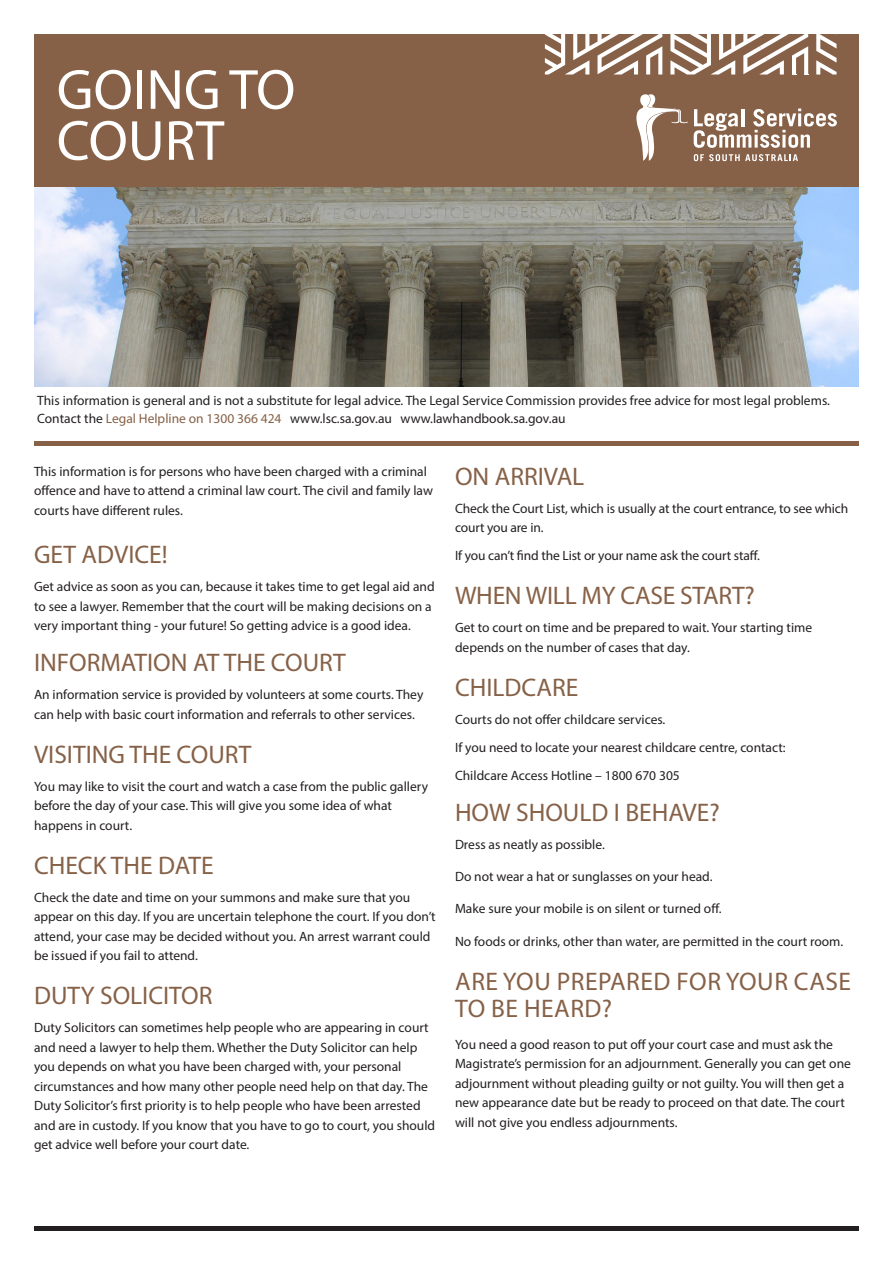
<style>
.page{position:relative;width:893px;height:1263px;background:#fff}
.page>*{position:absolute;margin:0;border:0;box-sizing:border-box;transform-origin:0 0}
.t1{font:57px/51px "Myriad Pro";color:#fff}
.t2{font:25.5px "Myriad Pro";color:#866147}
.t3{font:25.5px/27px "Myriad Pro";letter-spacing:.02em;color:#866147}
.t4{font:13.5px/19.5px "Myriad Pro";color:#231f20}
.s1{color:#866147}
</style>
<div class="page">
<div style="left:34px;top:34px;width:825px;height:153px;background:#866147"></div>
<hr style="left:34px;top:1227px;width:825px;height:4px;background:#231f20">
<hr style="left:34px;top:441px;width:825px;height:4px;background:#866147">
<svg style="left:694px;top:108px;width:143px;height:40px"></svg>
<svg style="left:694px;top:154px;width:104px;height:7px"></svg>
<svg style="left:636px;top:94px;width:52px;height:67px"></svg>
<svg style="left:545px;top:34px;width:117px;height:41px"></svg>
<svg style="left:816px;top:34px;width:21px;height:41px"></svg>
<svg style="left:670px;top:34px;width:138px;height:41px"></svg>
<img style="left:34px;top:187px;width:825px;height:199px">
<p class="t1" style="left:57px;top:63px;width:240px">GOING TO<br>COURT</p>
<p class="t4" style="left:37px;top:391px;width:794px;line-height:18px">This information is general and is not a substitute for legal advice. The Legal Service Commission provides free advice for most legal problems.<br>Contact the <span class="s1">Legal Helpline on 1300 366 424</span> www.lsc.sa.gov.au www.lawhandbook.sa.gov.au</p>
<p class="t4" style="left:34px;top:461px;width:400px">This information is for persons who have been charged with a criminal offence and have to attend a criminal law court. The civil and family law courts have different rules.</p>
<p class="t2" style="left:34px;top:539px;width:135px">GET ADVICE!</p>
<p class="t4" style="left:34px;top:576px;width:402px">Get advice as soon as you can, because it takes time to get legal aid and to see a lawyer. Remember that the court will be making decisions on a very important thing - your future! So getting advice is a good idea.</p>
<p class="t2" style="left:34px;top:647px;width:313px">INFORMATION AT THE COURT</p>
<p class="t4" style="left:34px;top:685px;width:391px">An information service is provided by volunteers at some courts. They can help with basic court information and referrals to other services.</p>
<p class="t2" style="left:34px;top:738px;width:219px">VISITING THE COURT</p>
<p class="t4" style="left:34px;top:776px;width:395px">You may like to visit the court and watch a case from the public gallery before the day of your case. This will give you some idea of what happens in court.</p>
<p class="t2" style="left:34px;top:849px;width:181px">CHECK THE DATE</p>
<p class="t4" style="left:34px;top:887px;width:403px">Check the date and time on your summons and make sure that you appear on this day. If you are uncertain telephone the court. If you don’t attend, your case may be decided without you. An arrest warrant could be issued if you fail to attend.</p>
<p class="t2" style="left:34px;top:980px;width:180px">DUTY SOLICITOR</p>
<p class="t4" style="left:34px;top:1018px;width:403px">Duty Solicitors can sometimes help people who are appearing in court and need a lawyer to help them. Whether the Duty Solicitor can help you depends on what you have been charged with, your personal circumstances and how many other people need help on that day. The Duty Solicitor’s first priority is to help people who have been arrested and are in custody. If you know that you have to go to court, you should get advice well before your court date.</p>
<p class="t2" style="left:455px;top:460px;width:131px">ON ARRIVAL</p>
<p class="t4" style="left:455px;top:498px;width:395px">Check the Court List, which is usually at the court entrance, to see which court you are in.</p>
<p class="t4" style="left:455px;top:546px;width:306px">If you can’t find the List or your name ask the court staff.</p>
<p class="t2" style="left:455px;top:580px;width:301px">WHEN WILL MY CASE START?</p>
<p class="t4" style="left:455px;top:618px;width:359px">Get to court on time and be prepared to wait. Your starting time depends on the number of cases that day.</p>
<p class="t2" style="left:455px;top:671px;width:125px">CHILDCARE</p>
<p class="t4" style="left:455px;top:709px;width:212px">Courts do not offer childcare services.</p>
<p class="t4" style="left:455px;top:737px;width:332px">If you need to locate your nearest childcare centre, contact:</p>
<p class="t4" style="left:455px;top:765px;width:226px">Childcare Access Hotline – 1800 670 305</p>
<p class="t2" style="left:455px;top:796px;width:266px">HOW SHOULD I BEHAVE?</p>
<p class="t4" style="left:455px;top:834px;width:151px">Dress as neatly as possible.</p>
<p class="t4" style="left:455px;top:867px;width:259px">Do not wear a hat or sunglasses on your head.</p>
<p class="t4" style="left:455px;top:899px;width:268px">Make sure your mobile is on silent or turned off.</p>
<p class="t4" style="left:455px;top:931px;width:390px">No foods or drinks, other than water, are permitted in the court room.</p>
<p class="t3" style="left:455px;top:967px;width:397px">ARE YOU PREPARED FOR YOUR CASE<br>TO BE HEARD?</p>
<p class="t4" style="left:455px;top:1034px;width:397px">You need a good reason to put off your court case and must ask the Magistrate’s permission for an adjournment. Generally you can get one adjournment without pleading guilty or not guilty. You will then get a new appearance date but be ready to proceed on that date. The court will not give you endless adjournments.</p>
</div>
